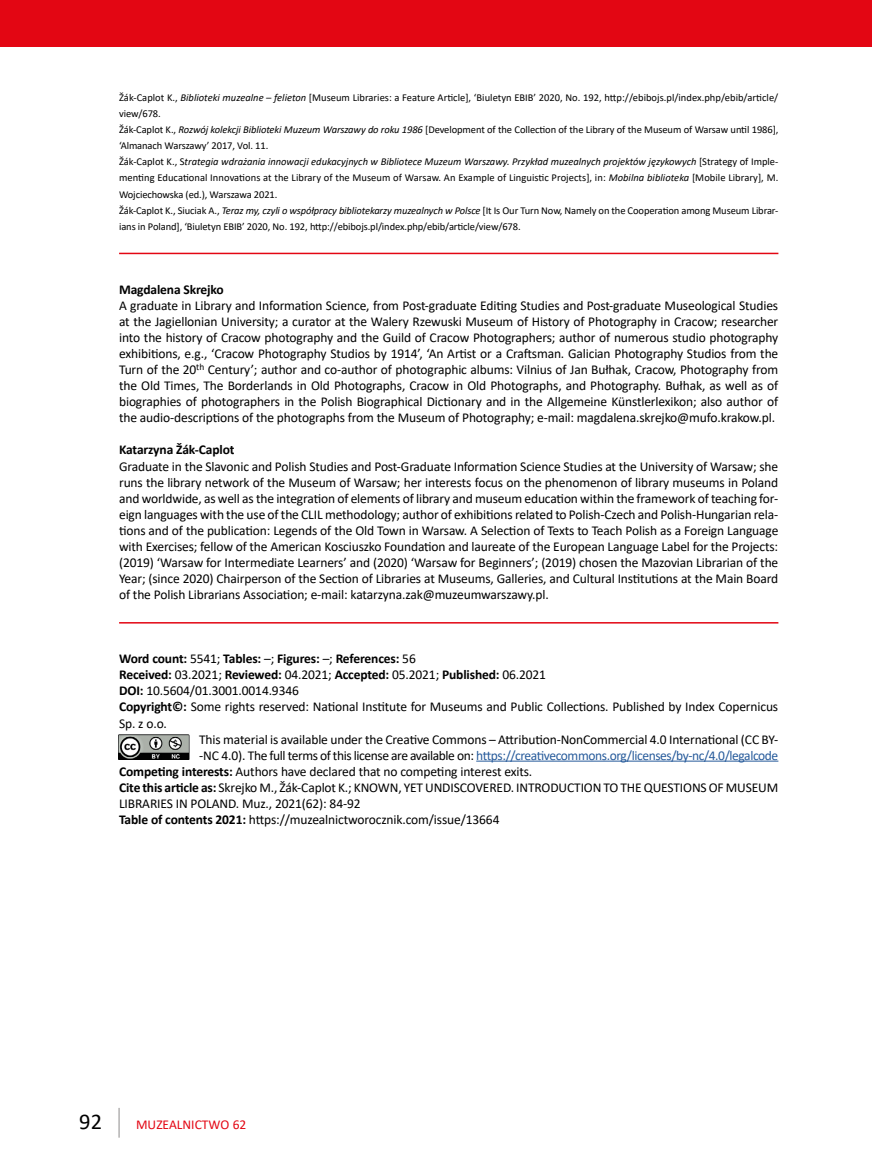
<style>
.page{position:relative;width:872px;height:1170px;background:#fff}
.page>*{position:absolute;margin:0;border:0;box-sizing:border-box;transform-origin:0 0}
.t1{font:22.5px "Calibri";color:#000}
.t2{font:13.5px/16px "Calibri";letter-spacing:-.01em;color:#000;text-align:justify}
.t3{font:700 13.5px "Calibri";letter-spacing:-.01em;color:#000}
.t4{font:13.5px "Calibri";letter-spacing:-.03em;color:#275b9b}
.t5{font:13.5px "Calibri";color:#e30613}
.t6{font:10.5px/16px "Calibri";letter-spacing:-.01em;color:#000}
.s1{font-style:italic}
.s2{font-weight:400}
.s3{font-weight:700}
.s4{color:#000}
</style>
<div class="page">
<hr style="left:118px;top:1107px;width:2px;height:30px;background:#b3b2b2">
<div style="left:0;top:0;width:872px;height:47px;background:#e30613"></div>
<hr style="left:119px;top:253px;width:659px;height:1px;background:#e30613">
<hr style="left:119px;top:622px;width:659px;height:1px;background:#e30613">
<hr style="left:476px;top:760px;width:302px;height:1px;background:#275b9b">
<img style="left:118px;top:734px;width:72px;height:25px">
<p class="t6" style="left:119px;top:89px;width:661px">Žák-Caplot K., <span class="s1">Biblioteki muzealne – felieton</span> [Museum Libraries: a Feature Article], ‘Biuletyn EBIB’ 2020, No. 192, http://ebibojs.pl/index.php/ebib/article/ view/678.<br>Žák-Caplot K., <span class="s1">Rozwój kolekcji Biblioteki Muzeum Warszawy do roku 1986</span> [Development of the Collection of the Library of the Museum of Warsaw until 1986], ‘Almanach Warszawy’ 2017, Vol. 11.<br>Žák-Caplot K., S<span class="s1">trategia wdrażania innowacji edukacyjnych w Bibliotece Muzeum Warszawy. Przykład muzealnych projektów językowych</span> [Strategy of Imple&shy;menting Educational Innovations at the Library of the Museum of Warsaw. An Example of Linguistic Projects], in: <span class="s1">Mobilna biblioteka</span> [Mobile Library], M.<br>Wojciechowska (ed.), Warszawa 2021.<br>Žák-Caplot K., Siuciak A., <span class="s1">Teraz my, czyli o współpracy bibliotekarzy muzealnych w Polsce</span> [It Is Our Turn Now, Namely on the Cooperation among Museum Librar&shy;ians in Poland], ‘Biuletyn EBIB’ 2020, No. 192, http://ebibojs.pl/index.php/ebib/article/view/678.</p>
<p class="t3" style="left:119px;top:280px;width:106px">Magdalena Skrejko</p>
<p class="t2" style="left:119px;top:297px;width:661px">A graduate in Library and Information Science, from Post-graduate Editing Studies and Post-graduate Museological Studies at the Jagiellonian University; a curator at the Walery Rzewuski Museum of History of Photography in Cracow; researcher into the history of Cracow photography and the Guild of Cracow Photographers; author of numerous studio photography exhibitions, e.g., ‘Cracow Photography Studios by 1914’, ‘An Artist or a Craftsman. Galician Photography Studios from the Turn of the 20<sup>th</sup> Century’; author and co-author of photographic albums: Vilnius of Jan Bułhak, Cracow, Photography from the Old Times, The Borderlands in Old Photographs, Cracow in Old Photographs, and Photography. Bułhak, as well as of biographies of photographers in the Polish Biographical Dictionary and in the Allgemeine Künstlerlexikon; also author of the audio-descriptions of the photographs from the Museum of Photography; e-mail: magdalena.skrejko@mufo.krakow.pl.</p>
<p class="t3" style="left:119px;top:440px;width:117px">Katarzyna Žák-Caplot</p>
<p class="t2" style="left:119px;top:457px;width:661px">Graduate in the Slavonic and Polish Studies and Post-Graduate Information Science Studies at the University of Warsaw; she runs the library network of the Museum of Warsaw; her interests focus on the phenomenon of library museums in Poland and worldwide, as well as the integration of elements of library and museum education within the framework of teaching for&shy;eign languages with the use of the CLIL methodology; author of exhibitions related to Polish-Czech and Polish-Hungarian rela&shy;tions and of the publication: Legends of the Old Town in Warsaw. A Selection of Texts to Teach Polish as a Foreign Language with Exercises; fellow of the American Kosciuszko Foundation and laureate of the European Language Label for the Projects: (2019) ‘Warsaw for Intermediate Learners’ and (2020) ‘Warsaw for Beginners’; (2019) chosen the Mazovian Librarian of the Year; (since 2020) Chairperson of the Section of Libraries at Museums, Galleries, and Cultural Institutions at the Main Board of the Polish Librarians Association; e-mail: katarzyna.zak@muzeumwarszawy.pl.</p>
<p class="t3" style="left:119px;top:649px;width:298px">Word count: <span class="s2">5541;</span> Tables: <span class="s2">–;</span> Figures: <span class="s2">–;</span> References: <span class="s2">56</span></p>
<p class="t3" style="left:119px;top:665px;width:428px">Received: <span class="s2">03.2021;</span> Reviewed: <span class="s2">04.2021;</span> Accepted: <span class="s2">05.2021;</span> Published: <span class="s2">06.2021</span></p>
<p class="t2" style="left:119px;top:682px;width:181px"><span class="s3">DOI:</span> 10.5604/01.3001.0014.9346</p>
<p class="t2" style="left:119px;top:698px;width:660px"><span class="s3">Copyright©:</span> Some rights reserved: National Institute for Museums and Public Collections. Published by Index Copernicus</p>
<p class="t2" style="left:119px;top:714px;width:49px">Sp. z o.o.</p>
<p class="t2" style="left:199px;top:730px;width:580px">This material is available under the Creative Commons – Attribution-NonCommercial 4.0 International (CC BY-</p>
<p class="t4" style="left:199px;top:745px;width:580px"><span class="s4">-NC 4.0). The full terms of this license are available on:</span> https://creativecommons.org/licenses/by-nc/4.0/legalcode</p>
<p class="t2" style="left:119px;top:762px;width:415px"><span class="s3">Competing interests:</span> Authors have declared that no competing interest exits.</p>
<p class="t2" style="left:119px;top:778px;width:660px"><span class="s3">Cite this article as:</span> Skrejko M., Žák-Caplot K.; KNOWN, YET UNDISCOVERED. INTRODUCTION TO THE QUESTIONS OF MUSEUM</p>
<p class="t2" style="left:119px;top:794px;width:243px">LIBRARIES IN POLAND. Muz., 2021(62): 84-92</p>
<p class="t2" style="left:119px;top:811px;width:382px"><span class="s3">Table of contents 2021:</span> https://muzealnictworocznik.com/issue/13664</p>
<h1 class="t1" style="left:79px;top:1105px;width:24px">92</h1>
<p class="t5" style="left:136px;top:1115px;width:112px">MUZEALNICTWO 62</p>
</div>
